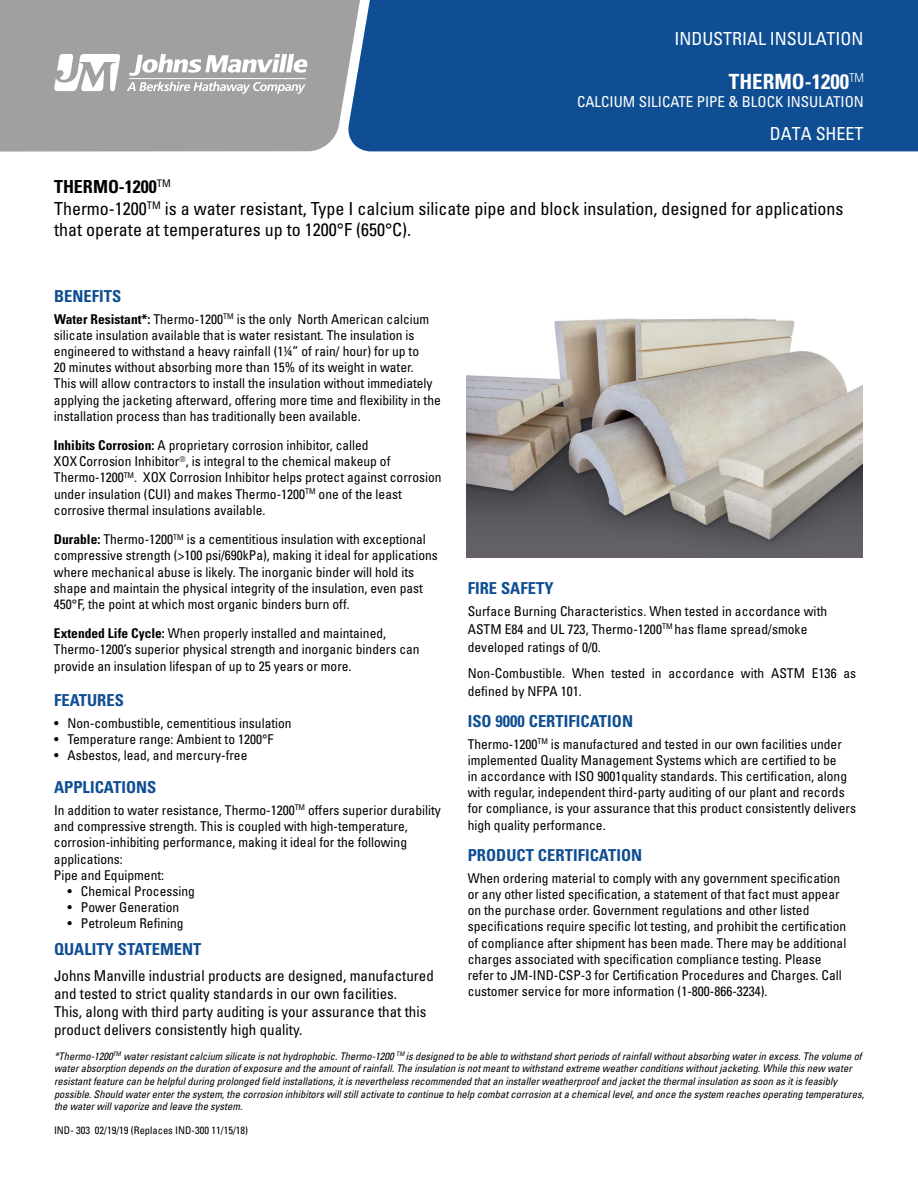
<style>
.page{position:relative;width:918px;height:1188px;background:#fff}
.page>*{position:absolute;margin:0;border:0;box-sizing:border-box;transform-origin:0 0}
.t1{font:700 condensed 21px "Univers LT Std";color:#fff}
.t2{font:condensed 18px/21.6px "Univers LT Std";color:#000}
.t3{font:condensed 18px "Univers LT Std";letter-spacing:-.005em;color:#fff}
.t4{font:700 condensed 16.5px "Univers LT Std";letter-spacing:.005em;color:#0f4e92}
.t5{font:condensed 15px/18px "Univers LT Std";color:#000}
.t6{font:condensed 15px "Univers LT Std";color:#fff}
.t7{font:condensed 13.5px/16.2px "Univers LT Std";color:#000}
.t8{font:italic condensed 10.5px/12.6px "Univers LT Std";color:#000}
.t9{font:condensed 10.5px "Univers LT Std";color:#000}
.s1{font-weight:700}
</style>
<div class="page">
<div style="left:362px;top:0;width:556px;height:151px;background:#0f4e92"></div>
<img style="left:467px;top:318px;width:396px;height:240px">
<div style="left:0;top:0;width:362px;height:152px;background:#a0a0a0"></div>
<svg style="left:129px;top:54px;width:178px;height:22px"></svg>
<svg style="left:54px;top:54px;width:66px;height:37px"></svg>
<svg style="left:127px;top:82px;width:179px;height:12px"></svg>
<hr style="left:129px;top:78px;width:177px;height:1px;background:#fff">
<h2 class="t3" style="left:675px;top:27px;width:190px">INDUSTRIAL INSULATION</h2>
<h1 class="t1" style="left:729px;top:69px;width:137px">THERMO-1200<sup>TM</sup></h1>
<p class="t6" style="left:577px;top:92px;width:288px">CALCIUM SILICATE PIPE &amp; BLOCK INSULATION</p>
<h2 class="t3" style="left:770px;top:122px;width:95px">DATA SHEET</h2>
<h2 class="t2" style="left:54px;top:175px;width:791px"><span class="s1">THERMO-1200</span><sup>TM<br></sup>Thermo-1200<sup>TM</sup> is a water resistant, Type I calcium silicate pipe and block insulation, designed for applications that operate at temperatures up to 1200°F (650°C).</h2>
<p class="t4" style="left:54px;top:286px;width:69px">BENEFITS</p>
<p class="t7" style="left:54px;top:310px;width:388px"><span class="s1">Water Resistant*:</span> Thermo-1200<sup>TM</sup> is the only North American calcium silicate insulation available that is water resistant. The insulation is engineered to withstand a heavy rainfall (1¼” of rain/ hour) for up to<br>20 minutes without absorbing more than 15% of its weight in water.<br>This will allow contractors to install the insulation without immediately applying the jacketing afterward, offering more time and flexibility in the installation process than has traditionally been available.</p>
<p class="t7" style="left:54px;top:437px;width:389px"><span class="s1">Inhibits Corrosion:</span> A proprietary corrosion inhibitor, called XOXCorrosion Inhibitor<sup>®</sup>, is integral to the chemical makeup of Thermo-1200<sup>TM</sup>. XOX Corrosion Inhibitor helps protect against corrosion under insulation (CUI) and makes Thermo-1200<sup>TM</sup> one of the least corrosive thermal insulations available.</p>
<p class="t7" style="left:54px;top:531px;width:385px"><span class="s1">Durable:</span> Thermo-1200<sup>TM</sup> is a cementitious insulation with exceptional compressive strength (&gt;100 psi/690kPa), making it ideal for applications where mechanical abuse is likely. The inorganic binder will hold its shape and maintain the physical integrity of the insulation, even past 450°F, the point at which most organic binders burn off.</p>
<p class="t7" style="left:54px;top:625px;width:367px"><span class="s1">Extended Life Cycle:</span> When properly installed and maintained,<br>Thermo-1200’s superior physical strength and inorganic binders can provide an insulation lifespan of up to 25 years or more.</p>
<p class="t4" style="left:54px;top:690px;width:72px">FEATURES</p>
<p class="t7" style="left:54px;top:715px;width:239px">• Non-combustible, cementitious insulation</p>
<p class="t7" style="left:54px;top:731px;width:221px">• Temperature range: Ambient to 1200°F</p>
<p class="t7" style="left:54px;top:747px;width:195px">• Asbestos, lead, and mercury-free</p>
<p class="t4" style="left:54px;top:777px;width:104px">APPLICATIONS</p>
<p class="t7" style="left:54px;top:802px;width:388px">In addition to water resistance, Thermo-1200<sup>TM</sup> offers superior durability and compressive strength. This is coupled with high-temperature, corrosion-inhibiting performance, making it ideal for the following applications:<br>Pipe and Equipment:</p>
<p class="t7" style="left:67px;top:883px;width:129px">• Chemical Processing</p>
<p class="t7" style="left:67px;top:899px;width:113px">• Power Generation</p>
<p class="t7" style="left:67px;top:915px;width:118px">• Petroleum Refining</p>
<p class="t4" style="left:54px;top:939px;width:149px">QUALITY STATEMENT</p>
<p class="t5" style="left:54px;top:966px;width:381px">Johns Manville industrial products are designed, manufactured and tested to strict quality standards in our own facilities.<br>This, along with third party auditing is your assurance that this product delivers consistently high quality.</p>
<p class="t4" style="left:468px;top:578px;width:87px">FIRE SAFETY</p>
<p class="t7" style="left:468px;top:602px;width:361px;line-height:18px">Surface Burning Characteristics. When tested in accordance with<br>ASTM E84 and UL 723, Thermo-1200<sup>TM</sup> has flame spread/smoke developed ratings of 0/0.</p>
<p class="t7" style="left:468px;top:664px;width:390px;line-height:18px">Non-Combustible. When tested in accordance with ASTM E136 as defined by NFPA 101.</p>
<p class="t4" style="left:468px;top:711px;width:167px">ISO 9000 CERTIFICATION</p>
<p class="t7" style="left:468px;top:735px;width:390px">Thermo-1200<sup>TM</sup> is manufactured and tested in our own facilities under implemented Quality Management Systems which are certified to be<br>in accordance with ISO 9001quality standards. This certification, along with regular, independent third-party auditing of our plant and records for compliance, is your assurance that this product consistently delivers high quality performance.</p>
<p class="t4" style="left:468px;top:845px;width:176px">PRODUCT CERTIFICATION</p>
<p class="t7" style="left:468px;top:870px;width:380px">When ordering material to comply with any government specification or any other listed specification, a statement of that fact must appear on the purchase order. Government regulations and other listed specifications require specific lot testing, and prohibit the certification of compliance after shipment has been made. There may be additional charges associated with specification compliance testing. Please refer to JM-IND-CSP-3 for Certification Procedures and Charges. Call customer service for more information (1-800-866-3234).</p>
<p class="t8" style="left:54px;top:1050px;width:812px">*Thermo-1200<sup>TM</sup> water resistant calcium silicate is not hydrophobic. Thermo-1200 <sup>TM</sup> is designed to be able to withstand short periods of rainfall without absorbing water in excess. The volume of water absorption depends on the duration of exposure and the amount of rainfall. The insulation is not meant to withstand extreme weather conditions without jacketing. While this new water resistant feature can be helpful during prolonged field installations, it is nevertheless recommended that an installer weatherproof and jacket the thermal insulation as soon as it is feasibly possible. Should water enter the system, the corrosion inhibitors will still activate to continue to help combat corrosion at a chemical level, and once the system reaches operating temperatures, the water will vaporize and leave the system.</p>
<p class="t9" style="left:54px;top:1124px;width:196px">IND- 303 02/19/19 (Replaces IND-300 11/15/18)</p>
</div>
